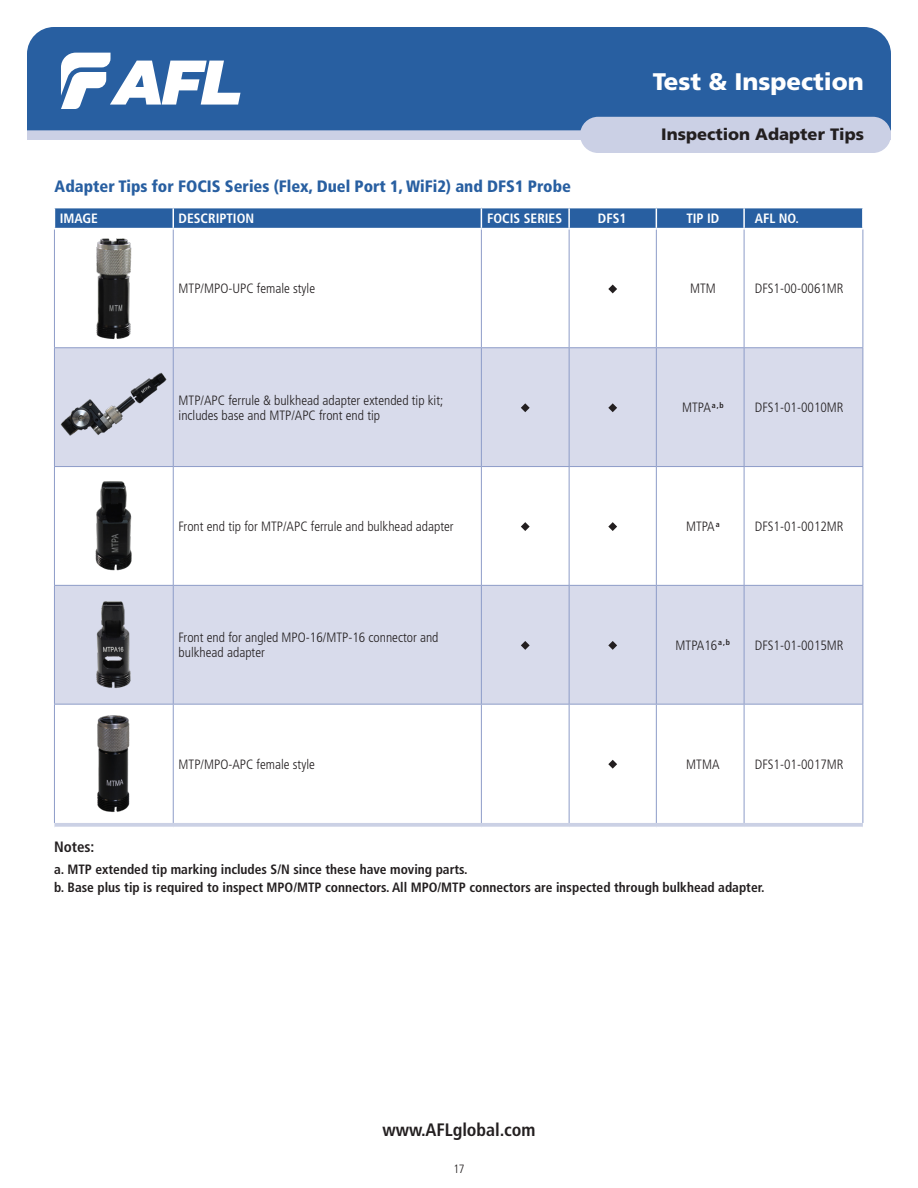
<style>
.page{position:relative;width:918px;height:1188px;background:#fff}
.page>*{position:absolute;margin:0;border:0;box-sizing:border-box;transform-origin:0 0}
.t1{font:900 24px "Frutiger LT Std";color:#fff}
.t2{font:700 condensed 18px "Frutiger LT Std";letter-spacing:-.005em;color:#231f20}
.C_Sub-Title_No_TOC{font:900 condensed 16.5px "Frutiger LT Std";color:#285fa1}
.t3{font:900 16.5px "Frutiger LT Std";color:#231f20}
.C_Body{font:700 condensed 15px "Frutiger LT Std";color:#231f20}
.C_Table_Body{font:300 condensed 13.5px/15px "Frutiger LT Std";color:#231f20}
.t4{font:700 condensed 13.5px "Frutiger LT Std";color:#231f20}
.C_Table_Header{font:700 condensed 13.5px "Frutiger LT Std";color:#fff}
.t5{font:300 condensed 12px "Frutiger LT Std";color:#231f20}
</style>
<div class="page">
<svg style="left:55px;top:348px;width:808px;height:356px;fill:#d8dbeb"></svg>
<svg style="left:54px;top:823px;width:809px;height:4px;background:#ced4e6"></svg>
<hr style="left:54px;top:229px;width:1px;height:118px;background:#8d9cc8">
<hr style="left:173px;top:229px;width:1px;height:118px;background:#8d9cc8">
<hr style="left:481px;top:229px;width:1px;height:118px;background:#8d9cc8">
<hr style="left:569px;top:229px;width:1px;height:118px;background:#8d9cc8">
<hr style="left:656px;top:229px;width:1px;height:118px;background:#8d9cc8">
<hr style="left:744px;top:229px;width:1px;height:118px;background:#8d9cc8">
<hr style="left:863px;top:229px;width:1px;height:118px;background:#8d9cc8">
<hr style="left:54px;top:348px;width:1px;height:118px;background:#8d9cc8">
<hr style="left:173px;top:348px;width:1px;height:118px;background:#8d9cc8">
<hr style="left:481px;top:348px;width:1px;height:118px;background:#8d9cc8">
<hr style="left:569px;top:348px;width:1px;height:118px;background:#8d9cc8">
<hr style="left:656px;top:348px;width:1px;height:118px;background:#8d9cc8">
<hr style="left:744px;top:348px;width:1px;height:118px;background:#8d9cc8">
<hr style="left:863px;top:348px;width:1px;height:118px;background:#8d9cc8">
<hr style="left:54px;top:467px;width:1px;height:118px;background:#8d9cc8">
<hr style="left:173px;top:467px;width:1px;height:118px;background:#8d9cc8">
<hr style="left:481px;top:467px;width:1px;height:118px;background:#8d9cc8">
<hr style="left:569px;top:467px;width:1px;height:118px;background:#8d9cc8">
<hr style="left:656px;top:467px;width:1px;height:118px;background:#8d9cc8">
<hr style="left:744px;top:467px;width:1px;height:118px;background:#8d9cc8">
<hr style="left:863px;top:467px;width:1px;height:118px;background:#8d9cc8">
<hr style="left:54px;top:585px;width:119px;height:1px;background:#8d9cc8">
<hr style="left:54px;top:586px;width:1px;height:118px;background:#8d9cc8">
<hr style="left:173px;top:586px;width:1px;height:118px;background:#8d9cc8">
<hr style="left:481px;top:586px;width:1px;height:118px;background:#8d9cc8">
<hr style="left:569px;top:586px;width:1px;height:118px;background:#8d9cc8">
<hr style="left:656px;top:586px;width:1px;height:118px;background:#8d9cc8">
<hr style="left:744px;top:586px;width:1px;height:118px;background:#8d9cc8">
<hr style="left:863px;top:586px;width:1px;height:118px;background:#8d9cc8">
<hr style="left:54px;top:704px;width:119px;height:1px;background:#8d9cc8">
<hr style="left:54px;top:705px;width:1px;height:118px;background:#8d9cc8">
<hr style="left:173px;top:705px;width:1px;height:118px;background:#8d9cc8">
<hr style="left:481px;top:705px;width:1px;height:118px;background:#8d9cc8">
<hr style="left:569px;top:705px;width:1px;height:118px;background:#8d9cc8">
<hr style="left:656px;top:705px;width:1px;height:118px;background:#8d9cc8">
<hr style="left:744px;top:705px;width:1px;height:118px;background:#8d9cc8">
<hr style="left:863px;top:705px;width:1px;height:118px;background:#8d9cc8">
<svg style="left:54px;top:208px;width:809px;height:20px;background:#3065a4"></svg>
<hr style="left:743px;top:208px;width:2px;height:20px;background:#fff">
<hr style="left:54px;top:466px;width:119px;height:1px;background:#8d9cc8">
<hr style="left:173px;top:466px;width:308px;height:1px;background:#8d9cc8">
<hr style="left:481px;top:466px;width:88px;height:1px;background:#8d9cc8">
<hr style="left:569px;top:466px;width:87px;height:1px;background:#8d9cc8">
<hr style="left:656px;top:466px;width:88px;height:1px;background:#8d9cc8">
<hr style="left:744px;top:466px;width:119px;height:1px;background:#8d9cc8">
<hr style="left:481px;top:585px;width:88px;height:1px;background:#8d9cc8">
<hr style="left:569px;top:585px;width:87px;height:1px;background:#8d9cc8">
<hr style="left:481px;top:704px;width:88px;height:1px;background:#8d9cc8">
<hr style="left:569px;top:704px;width:87px;height:1px;background:#8d9cc8">
<hr style="left:54px;top:347px;width:119px;height:1px;background:#8d9cc8">
<hr style="left:173px;top:347px;width:308px;height:1px;background:#8d9cc8">
<hr style="left:481px;top:347px;width:88px;height:1px;background:#8d9cc8">
<hr style="left:569px;top:347px;width:87px;height:1px;background:#8d9cc8">
<hr style="left:656px;top:347px;width:88px;height:1px;background:#8d9cc8">
<hr style="left:744px;top:347px;width:119px;height:1px;background:#8d9cc8">
<hr style="left:173px;top:585px;width:308px;height:1px;background:#8d9cc8">
<hr style="left:656px;top:585px;width:88px;height:1px;background:#8d9cc8">
<hr style="left:744px;top:585px;width:119px;height:1px;background:#8d9cc8">
<hr style="left:173px;top:704px;width:308px;height:1px;background:#8d9cc8">
<hr style="left:656px;top:704px;width:88px;height:1px;background:#8d9cc8">
<hr style="left:744px;top:704px;width:119px;height:1px;background:#8d9cc8">
<img style="left:96px;top:238px;width:36px;height:102px">
<svg style="left:608px;top:285px;width:9px;height:8px"></svg>
<img style="left:60px;top:353px;width:108px;height:108px">
<svg style="left:521px;top:403px;width:9px;height:9px"></svg>
<svg style="left:608px;top:403px;width:9px;height:9px"></svg>
<img style="left:60px;top:472px;width:108px;height:108px">
<svg style="left:521px;top:522px;width:9px;height:9px"></svg>
<svg style="left:608px;top:522px;width:9px;height:9px"></svg>
<img style="left:60px;top:591px;width:108px;height:108px">
<svg style="left:521px;top:641px;width:9px;height:9px"></svg>
<svg style="left:608px;top:641px;width:9px;height:9px"></svg>
<img style="left:97px;top:715px;width:33px;height:97px">
<svg style="left:608px;top:760px;width:9px;height:9px"></svg>
<div style="left:27px;top:121px;width:864px;height:19px;background:#cbd0e5"></div>
<div style="left:27px;top:27px;width:864px;height:103px;background:#285fa1"></div>
<svg style="left:61px;top:53px;width:179px;height:56px"></svg>
<div style="left:580px;top:117px;width:311px;height:36px;background:#cbd0e5;border-radius:18px"></div>
<p class="C_Sub-Title_No_TOC" style="left:55px;top:176px;width:518px">Adapter Tips for FOCIS Series (Flex, Duel Port 1, WiFi2) and DFS1 Probe</p>
<h1 class="t1" style="left:653px;top:67px;width:213px">Test &amp; Inspection</h1>
<p class="t3" style="left:661px;top:124px;width:204px">Inspection Adapter Tips</p>
<p class="C_Table_Header" style="left:60px;top:210px;width:40px">IMAGE</p>
<p class="C_Table_Header" style="left:179px;top:210px;width:77px">DESCRIPTION</p>
<p class="C_Table_Header" style="left:487px;top:210px;width:76px">FOCIS SERIES</p>
<p class="C_Table_Header" style="left:598px;top:210px;width:30px">DFS1</p>
<p class="C_Table_Header" style="left:686px;top:210px;width:35px">TIP ID</p>
<p class="C_Table_Header" style="left:755px;top:210px;width:45px">AFL NO.</p>
<p class="C_Table_Body" style="left:179px;top:281px;width:138px">MTP/MPO-UPC female style</p>
<p class="C_Table_Body" style="left:690px;top:281px;width:27px">MTM</p>
<p class="C_Table_Body" style="left:755px;top:281px;width:90px">DFS1-00-0061MR</p>
<p class="C_Table_Body" style="left:179px;top:393px;width:266px">MTP/APC ferrule &amp; bulkhead adapter extended tip kit; includes base and MTP/APC front end tip</p>
<p class="C_Table_Body" style="left:682px;top:400px;width:43px">MTPA<sup>a,b</sup></p>
<p class="C_Table_Body" style="left:755px;top:400px;width:90px">DFS1-01-0010MR</p>
<p class="C_Table_Body" style="left:179px;top:519px;width:276px">Front end tip for MTP/APC ferrule and bulkhead adapter</p>
<p class="C_Table_Body" style="left:686px;top:519px;width:35px">MTPA<sup>a</sup></p>
<p class="C_Table_Body" style="left:755px;top:519px;width:90px">DFS1-01-0012MR</p>
<p class="C_Table_Body" style="left:179px;top:630px;width:261px">Front end for angled MPO-16/MTP-16 connector and bulkhead adapter</p>
<p class="C_Table_Body" style="left:676px;top:638px;width:56px">MTPA16<sup>a,b</sup></p>
<p class="C_Table_Body" style="left:755px;top:638px;width:90px">DFS1-01-0015MR</p>
<p class="C_Table_Body" style="left:179px;top:757px;width:138px">MTP/MPO-APC female style</p>
<p class="C_Table_Body" style="left:686px;top:757px;width:35px">MTMA</p>
<p class="C_Table_Body" style="left:755px;top:757px;width:90px">DFS1-01-0017MR</p>
<p class="C_Body" style="left:54px;top:838px;width:42px">Notes:</p>
<p class="t4" style="left:54px;top:861px;width:415px">a. MTP extended tip marking includes S/N since these have moving parts.</p>
<p class="t4" style="left:54px;top:880px;width:712px">b. Base plus tip is required to inspect MPO/MTP connectors. All MPO/MTP connectors are inspected through bulkhead adapter.</p>
<h2 class="t2" style="left:383px;top:1119px;width:154px">www.AFLglobal.com</h2>
<p class="t5" style="left:454px;top:1162px;width:12px">17</p>
</div>
